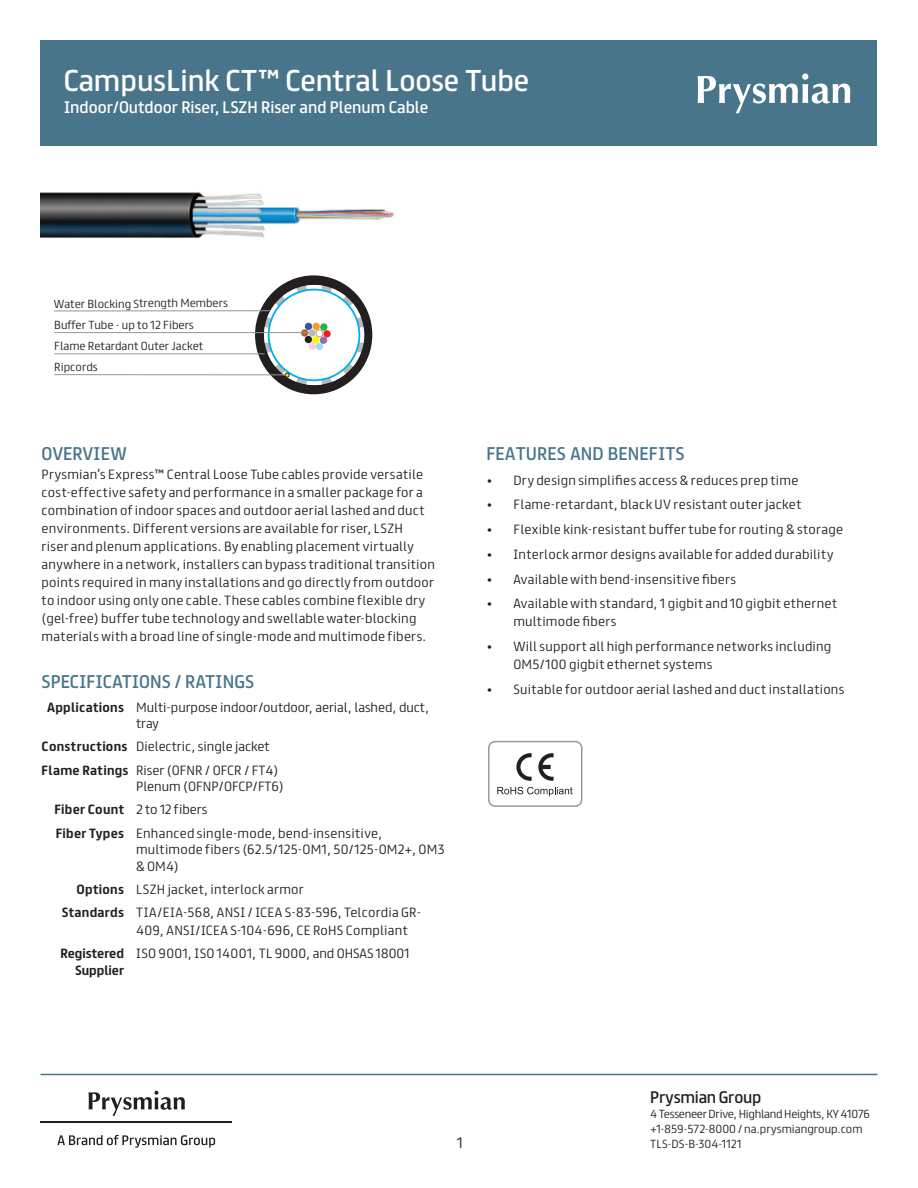
<style>
.page{position:relative;width:918px;height:1188px;background:#fff}
.page>*{position:absolute;margin:0;border:0;box-sizing:border-box;transform-origin:0 0}
.t1{font:27px "FS Truman";color:#fff}
.body_second_paragrap{font:16.5px "FS Truman";color:#49758b}
.Cover_Page_Body_Copy{font:16.5px "FS Truman";color:#49758b}
.Line_Items_under_fea{font:16.5px "FS Truman";color:#49758b}
.t2{font:15px "FS Truman";color:#fff}
._8_Intro_text{font:15px "FS Truman";letter-spacing:-.02em;color:#231f20}
.t3{font:300 13.5px "FS Truman";color:#231f20}
.body{font:300 12px/18px "FS Truman";letter-spacing:.025em;color:#231f20}
.Line_Items_under_fea-2{font:300 12px/18px "FS Truman";letter-spacing:.025em;color:#231f20}
.body_second_paragrap-2{font:300 12px/16.5px "FS Truman";letter-spacing:.015em;color:#231f20}
.t4{font:700 12px "FS Truman";color:#231f20}
._8_Intro_text-2{font:300 10.5px/20.9px "FS Truman";color:#231f20}
._8_Intro_text-3{font:300 10.5px "FS Truman";letter-spacing:-.025em;color:#231f20}
.s1{font-weight:700}
</style>
<div class="page">
<div style="left:40px;top:40px;width:838px;height:106px;background:#49758b"></div>
<svg style="left:698px;top:74px;width:152px;height:39px"></svg>
<hr style="left:40px;top:1122px;width:192px;height:1px;background:#231f20">
<svg style="left:57px;top:1135px;width:158px;height:13px"></svg>
<svg style="left:89px;top:1091px;width:96px;height:25px"></svg>
<hr style="left:40px;top:1074px;width:838px;height:1px;background:#49758b">
<svg style="left:516px;top:753px;width:16px;height:28px"></svg>
<svg style="left:538px;top:753px;width:16px;height:28px"></svg>
<svg style="left:497px;top:787px;width:76px;height:9px"></svg>
<div style="left:488px;top:741px;width:94px;height:66px;border:1px solid #939598;border-radius:6px"></div>
<img style="left:40px;top:192px;width:355px;height:47px">
<div style="left:255px;top:275px;width:117px;height:119px;background:#231f20;border-radius:50%"></div>
<hr style="left:54px;top:310px;width:216px;height:1px;background:#939598">
<hr style="left:54px;top:353px;width:211px;height:1px;background:#939598">
<svg style="left:261px;top:282px;width:106px;height:106px"></svg>
<div style="left:305px;top:323px;width:7px;height:7px;background:#3853a3;border-radius:50%"></div>
<div style="left:316px;top:343px;width:7px;height:7px;background:#9cdcf8;border-radius:50%"></div>
<div style="left:309px;top:342px;width:7px;height:8px;background:#fad1d6;border-radius:50%"></div>
<div style="left:320px;top:337px;width:7px;height:7px;background:#976cae;border-radius:50%"></div>
<div style="left:312px;top:336px;width:8px;height:8px;background:#fff101;border-radius:50%"></div>
<div style="left:305px;top:336px;width:7px;height:7px;background:#231f20;border-radius:50%"></div>
<div style="left:323px;top:330px;width:8px;height:8px;background:#ee1f23;border-radius:50%"></div>
<div style="left:316px;top:330px;width:7px;height:7px;background:#fff;border-radius:50%"></div>
<div style="left:316px;top:330px;width:7px;height:7px;border:1px solid #9d9fa2;border-radius:50%"></div>
<div style="left:308px;top:329px;width:8px;height:8px;background:#bababa;border-radius:50%"></div>
<div style="left:301px;top:329px;width:7px;height:8px;background:#b66427;border-radius:50%"></div>
<div style="left:320px;top:323px;width:8px;height:8px;background:#28b24b;border-radius:50%"></div>
<div style="left:313px;top:323px;width:7px;height:7px;background:#f89d1c;border-radius:50%"></div>
<hr style="left:54px;top:374px;width:233px;height:1px;background:#939598">
<hr style="left:54px;top:332px;width:255px;height:1px;background:#939598">
<p class="t1" style="left:64px;top:57px;width:467px">CampusLink CT™ Central Loose Tube</p>
<p class="t2" style="left:64px;top:94px;width:366px">Indoor/Outdoor Riser, LSZH Riser and Plenum Cable</p>
<p class="_8_Intro_text-2" style="left:54px;top:292px;width:175px">Water Blocking Strength Members</p>
<p class="_8_Intro_text-2" style="left:54px;top:335px;width:151px">Flame Retardant Outer Jacket<br>Ripcords</p>
<p class="_8_Intro_text-2" style="left:54px;top:314px;width:141px">Buffer Tube - up to 12 Fibers</p>
<p class="Line_Items_under_fea" style="left:42px;top:439px;width:87px">OVERVIEW</p>
<p class="body" style="left:42px;top:465px;width:395px">Prysmian’s Express™ Central Loose Tube cables provide versatile cost-effective safety and performance in a smaller package for a combination of indoor spaces and outdoor aerial lashed and duct environments. Different versions are available for riser, LSZH<br>riser and plenum applications. By enabling placement virtually anywhere in a network, installers can bypass traditional transition points required in many installations and go directly from outdoor to indoor using only one cable. These cables combine flexible dry (gel-free) buffer tube technology and swellable water-blocking materials with a broad line of single-mode and multimode fibers.</p>
<p class="body_second_paragrap" style="left:42px;top:668px;width:214px">SPECIFICATIONS / RATINGS</p>
<p class="body_second_paragrap-2" style="left:136px;top:698px;width:295px;text-indent:-89px"><span class="s1">Applications</span> Multi-purpose indoor/outdoor, aerial, lashed, duct, tray</p>
<p class="body_second_paragrap-2" style="left:42px;top:737px;width:230px"><span class="s1">Constructions</span> Dielectric, single jacket</p>
<p class="body_second_paragrap-2" style="left:42px;top:761px;width:238px"><span class="s1">Flame Ratings</span> Riser (OFNR / OFCR / FT4)</p>
<p class="body_second_paragrap-2" style="left:136px;top:777px;width:149px">Plenum (OFNP/OFCP/FT6)</p>
<p class="body_second_paragrap-2" style="left:54px;top:800px;width:155px"><span class="s1">Fiber Count</span> 2 to 12 fibers</p>
<p class="body_second_paragrap-2" style="left:136px;top:824px;width:310px;text-indent:-80px"><span class="s1">Fiber Types</span> Enhanced single-mode, bend-insensitive, multimode fibers (62.5/125-OM1, 50/125-OM2+, OM3 &amp; OM4)</p>
<p class="body_second_paragrap-2" style="left:77px;top:880px;width:229px"><span class="s1">Options</span> LSZH jacket, interlock armor</p>
<p class="body_second_paragrap-2" style="left:136px;top:902px;width:286px;line-height:18px;text-indent:-74px"><span class="s1">Standards</span> TIA/EIA-568, ANSI / ICEA S-83-596, Telcordia GR-<br>409, ANSI/ICEA S-104-696, CE RoHS Compliant</p>
<p class="body" style="left:60px;top:944px;width:351px"><span class="s1">Registered</span> ISO 9001, ISO 14001, TL 9000, and OHSAS 18001</p>
<p class="t4" style="left:75px;top:960px;width:51px">Supplier</p>
<p class="Cover_Page_Body_Copy" style="left:486px;top:439px;width:200px">FEATURES AND BENEFITS</p>
<p class="Line_Items_under_fea-2" style="left:486px;top:470px;width:313px">• Dry design simplifies access &amp; reduces prep time</p>
<p class="Line_Items_under_fea-2" style="left:486px;top:495px;width:317px">• Flame-retardant, black UV resistant outer jacket</p>
<p class="Line_Items_under_fea-2" style="left:486px;top:519px;width:358px">• Flexible kink-resistant buffer tube for routing &amp; storage</p>
<p class="Line_Items_under_fea-2" style="left:486px;top:544px;width:348px">• Interlock armor designs available for added durability</p>
<p class="Line_Items_under_fea-2" style="left:486px;top:569px;width:251px">• Available with bend-insensitive fibers</p>
<p class="Line_Items_under_fea-2" style="left:513px;top:594px;width:325px;text-indent:-27px">• Available with standard, 1 gigbit and 10 gigbit ethernet multimode fibers</p>
<p class="Line_Items_under_fea-2" style="left:513px;top:636px;width:319px;text-indent:-27px">• Will support all high performance networks including<br>OM5/100 gigbit ethernet systems</p>
<p class="Line_Items_under_fea-2" style="left:486px;top:679px;width:360px">• Suitable for outdoor aerial lashed and duct installations</p>
<p class="t3" style="left:457px;top:1130px;width:7px">1</p>
<p class="_8_Intro_text" style="left:650px;top:1084px;width:113px">Prysmian Group</p>
<p class="_8_Intro_text-3" style="left:650px;top:1104px;width:221px">4 Tesseneer Drive, Highland Heights, KY 41076</p>
<p class="_8_Intro_text-2" style="left:650px;top:1117px;width:214px">+1-859-572-8000 / na.prysmiangroup.com</p>
<p class="_8_Intro_text-2" style="left:650px;top:1132px;width:93px">TLS-DS-B-304-1121</p>
</div>
